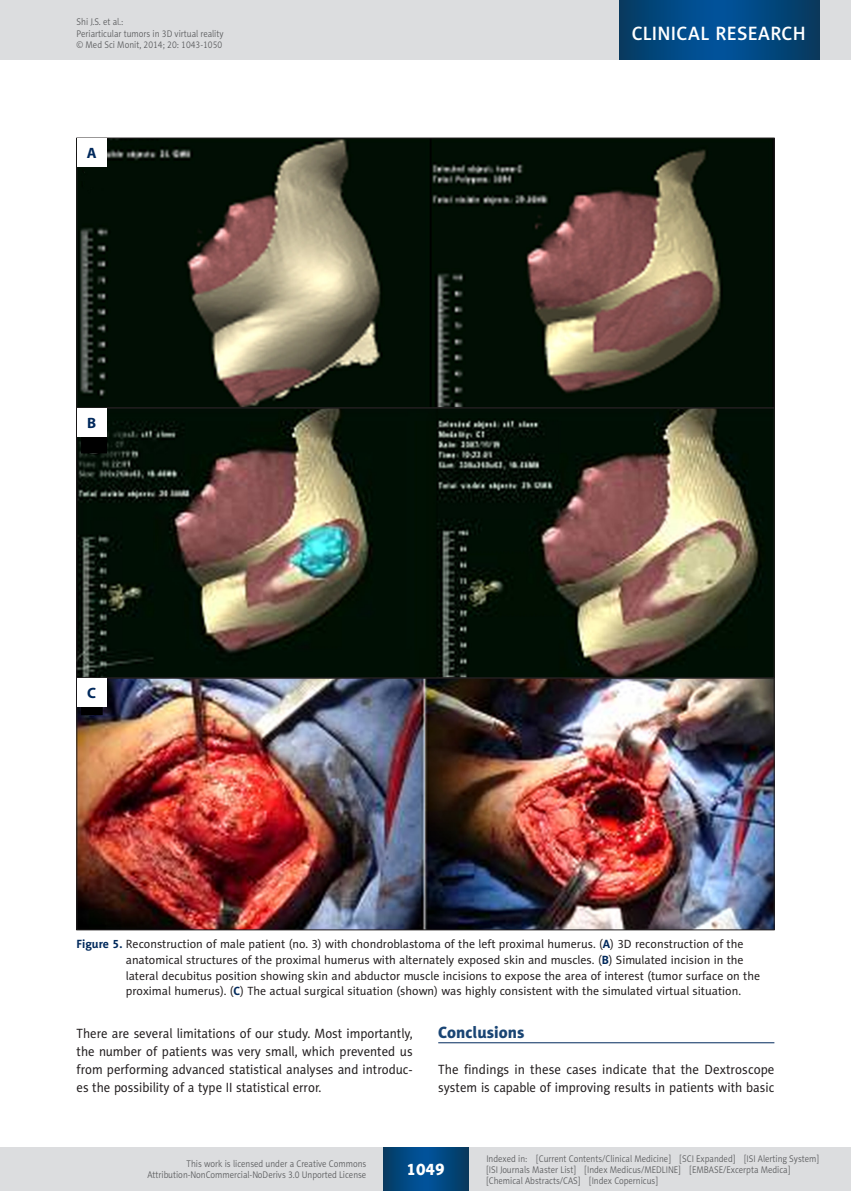
<style>
.page{position:relative;width:851px;height:1191px;background:#fff}
.page>*{position:absolute;margin:0;border:0;box-sizing:border-box;transform-origin:0 0}
.t1{font:19.5px "Naomi Sans EFN Medium";letter-spacing:.015em;color:#fff}
.MSM_Headline_1{font:16.5px "Naomi Sans EFN Heavy";color:#1a4574}
.t2{font:16.5px "Naomi Sans EFN Heavy";color:#fff}
.t3{font:700 15px "Myriad Pro";color:#00295c}
.MSM_Body{font:13.5px/18px "Naomi Sans EFN";color:#231f20;text-align:justify;scale:.95 1}
.MSM_Body-2{font:13.5px/18px "Naomi Sans EFN";color:#231f20;scale:.96 1}
.MSM_Rycina_tytul{font:12px/15.8px "Naomi Sans EFN";color:#231f20}
.t4{font:9.75px/11.2px "Naomi Sans EFN Light";color:#57585a;scale:.9 1}
.s1{font-weight:700;color:#00295c}
</style>
<div class="page">
<hr style="left:438px;top:1042px;width:336px;height:1px;background:#00295c">
<img style="left:79px;top:140px;width:693px;height:788px">
<div style="left:77px;top:138px;width:29px;height:28px;background:#fff"></div>
<div style="left:77px;top:408px;width:29px;height:28px;background:#fff"></div>
<div style="left:77px;top:678px;width:697px;height:252px;border:1px solid #231f20"></div>
<div style="left:77px;top:678px;width:29px;height:28px;background:#fff"></div>
<div style="left:0;top:1148px;width:850px;height:43px;background:#dcdddf"></div>
<svg style="left:383px;top:1147px;width:85px;height:43px;background:#02477e"></svg>
<div style="left:0;top:0;width:850px;height:60px;background:#dcdddf"></div>
<svg style="left:619px;top:0;width:200px;height:60px;background:#02477e"></svg>
<p class="t4" style="left:77px;top:16px;width:165px">Shi J.S. et al.:<br>Periarticular tumors in 3D virtual reality © Med Sci Monit, 2014; 20: 1043-1050</p>
<h1 class="t1" style="left:631px;top:22px;width:175px">CLINICAL RESEARCH</h1>
<p class="t3" style="left:87px;top:143px;width:11px">A</p>
<p class="t3" style="left:87px;top:413px;width:11px">B</p>
<p class="t3" style="left:87px;top:683px;width:10px">C</p>
<p class="MSM_Rycina_tytul" style="left:126px;top:936px;width:635px;text-indent:-49px"><span class="s1">Figure 5.</span> Reconstruction of male patient (no. 3) with chondroblastoma of the left proximal humerus. (<span class="s1">A</span>) 3D reconstruction of the anatomical structures of the proximal humerus with alternately exposed skin and muscles. (<span class="s1">B</span>) Simulated incision in the lateral decubitus position showing skin and abductor muscle incisions to expose the area of interest (tumor surface on the proximal humerus). (<span class="s1">C</span>) The actual surgical situation (shown) was highly consistent with the simulated virtual situation.</p>
<p class="MSM_Body" style="left:77px;top:1024px;width:355px">There are several limitations of our study. Most importantly, the number of patients was very small, which prevented us from performing advanced statistical analyses and introduc&shy;es the possibility of a type II statistical error.</p>
<p class="MSM_Headline_1" style="left:438px;top:1022px;width:88px">Conclusions</p>
<p class="MSM_Body-2" style="left:438px;top:1060px;width:352px">The findings in these cases indicate that the Dextroscope system is capable of improving results in patients with basic</p>
<p class="t4" style="left:147px;top:1158px;width:245px;text-align:right">This work is licensed under a Creative Commons<br>Attribution-NonCommercial-NoDerivs 3.0 Unported License</p>
<h2 class="t2" style="left:406px;top:1159px;width:40px">1049</h2>
<p class="t4" style="left:486px;top:1152px;width:371px">Indexed in: [Current Contents/Clinical Medicine] [SCI Expanded] [ISI Alerting System] [ISI Journals Master List] [Index Medicus/MEDLINE] [EMBASE/Excerpta Medica] [Chemical Abstracts/CAS] [Index Copernicus]</p>
</div>
